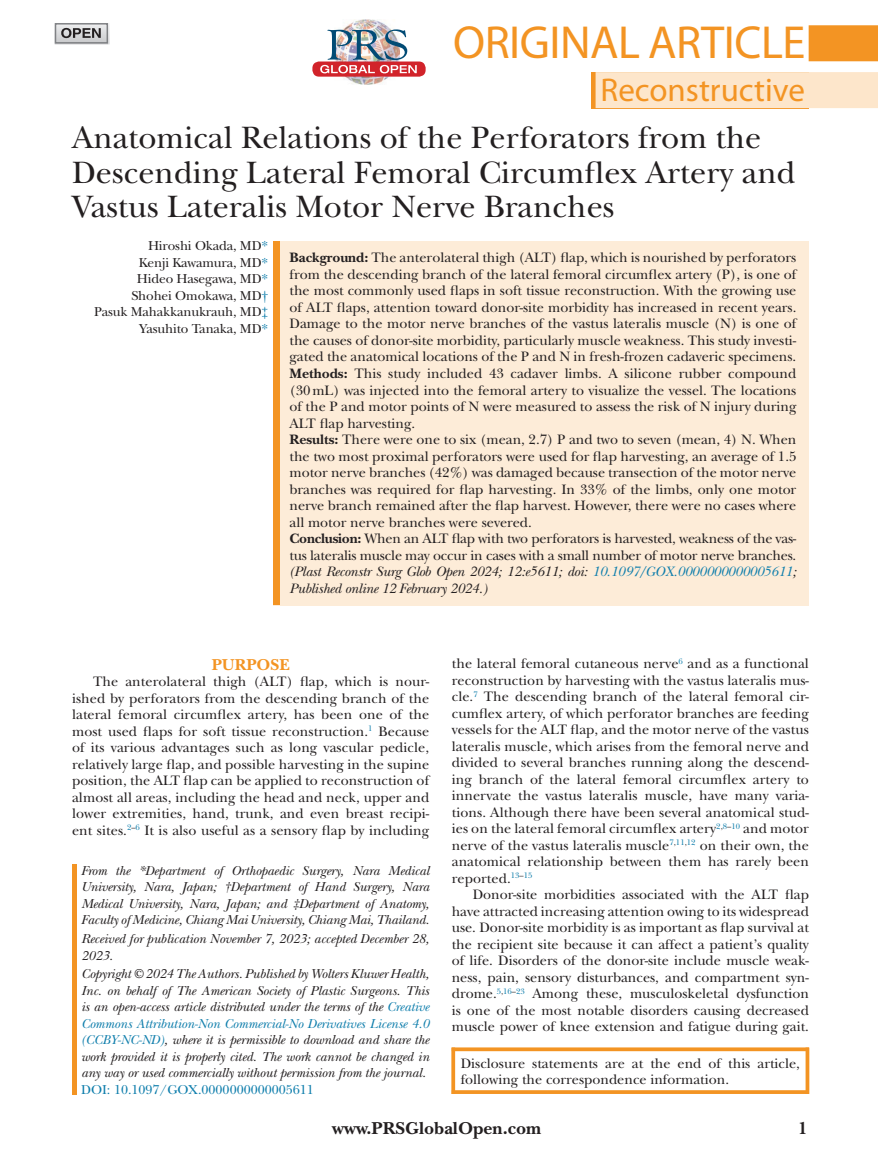
<style>
.page{position:relative;width:878px;height:1175px;background:#fff}
.page>*{position:absolute;margin:0;border:0;box-sizing:border-box;transform-origin:0 0}
.t1{font:46.5px "Myriad Pro";letter-spacing:-.01em;color:#f39423}
.t2{font:33px "Myriad Pro";color:#f39423}
.t3{font:32.25px/34.5px "New Baskerville Std";color:#231f20}
.t4{font:700 18px "New Baskerville Std";color:#231f20}
.t5{font:700 16.5px "New Baskerville Std";color:#f39423}
.t6{font:14.25px/16.5px "New Baskerville Std";color:#231f20;text-align:justify}
.t7{font:italic 13.5px/16.5px "New Baskerville Std";letter-spacing:-.005em;color:#231f20;text-align:justify}
.t8{font:13.5px/16.5px "New Baskerville Std";letter-spacing:-.01em;color:#231f20;text-align:right}
.t9{font:13.5px "New Baskerville Std";color:#0f7eac}
.s1{color:#0f7eac}
.s2{font-weight:700}
.s3{font-style:italic}
.s4{font-style:italic;color:#0f7eac}
</style>
<div class="page">
<div style="left:595px;top:72px;width:283px;height:36px;background:#fde6cb"></div>
<div style="left:808px;top:25px;width:70px;height:36px;background:#f39423"></div>
<img style="left:343px;top:20px;width:48px;height:64px">
<div style="left:312px;top:61px;width:113px;height:16px;background:#d1232a;border-radius:7px"></div>
<img style="left:320px;top:29px;width:97px;height:44px">
<div style="left:274px;top:126px;width:534px;height:479px;background:#fdecd8"></div>
<div style="left:274px;top:240px;width:6px;height:126px;background:#f39423"></div>
<div style="left:274px;top:355px;width:6px;height:77px;background:#f39423"></div>
<div style="left:274px;top:421px;width:6px;height:110px;background:#f39423"></div>
<div style="left:274px;top:520px;width:6px;height:85px;background:#f39423"></div>
<hr style="left:72px;top:864px;width:4px;height:66px;background:#f39423">
<hr style="left:72px;top:930px;width:4px;height:35px;background:#f39423">
<hr style="left:72px;top:965px;width:4px;height:118px;background:#f39423">
<hr style="left:72px;top:1081px;width:4px;height:13px;background:#f39423">
<div style="left:272px;top:126px;width:536px;height:115px;background:#fff"></div>
<img style="left:54px;top:23px;width:55px;height:22px">
<svg style="left:451px;top:1047px;width:4px;height:47px"></svg>
<svg style="left:805px;top:1047px;width:4px;height:47px"></svg>
<svg style="left:452px;top:1047px;width:356px;height:4px"></svg>
<svg style="left:452px;top:1090px;width:356px;height:4px"></svg>
<div style="left:55px;top:23px;width:53px;height:21px;border:2px solid #808285"></div>
<svg style="left:61px;top:28px;width:40px;height:10px"></svg>
<h1 class="t1" style="left:453px;top:14px;width:354px">Original Article</h1>
<h2 class="t2" style="left:600px;top:69px;width:206px">Reconstructive</h2>
<h3 class="t3" style="left:72px;top:121px;width:725px">Anatomical Relations of the Perforators from the<br>Descending Lateral Femoral Circumflex Artery and<br>Vastus Lateralis Motor Nerve Branches</h3>
<p class="t8" style="left:94px;top:238px;width:176px">Hiroshi Okada, MD<span class="s1">*<br></span>Kenji Kawamura, MD<span class="s1">*<br></span>Hideo Hasegawa, MD<span class="s1">*<br></span>Shohei Omokawa, MD<span class="s1">†<br></span>Pasuk Mahakkanukrauh, MD<span class="s1">‡<br></span>Yasuhito Tanaka, MD<span class="s1">*</span></p>
<p class="t6" style="left:289px;top:250px;width:508px;text-align:left"><span class="s2">Background:</span> The anterolateral thigh (ALT) flap, which is nourished by perforators from the descending branch of the lateral femoral circumflex artery (P), is one of the most commonly used flaps in soft tissue reconstruction. With the growing use of ALT flaps, attention toward donor-site morbidity has increased in recent years.<br>Damage to the motor nerve branches of the vastus lateralis muscle (N) is one of the causes of donor-site morbidity, particularly muscle weakness. This study investi&shy;gated the anatomical locations of the P and N in fresh-frozen cadaveric specimens.<br><span class="s2">Methods:</span> This study included 43 cadaver limbs. A silicone rubber compound (30mL) was injected into the femoral artery to visualize the vessel. The locations of the P and motor points of N were measured to assess the risk of N injury during ALT flap harvesting.<br><span class="s2">Results:</span> There were one to six (mean, 2.7) P and two to seven (mean, 4) N. When the two most proximal perforators were used for flap harvesting, an average of 1.5 motor nerve branches (42%) was damaged because transection of the motor nerve branches was required for flap harvesting. In 33% of the limbs, only one motor nerve branch remained after the flap harvest. However, there were no cases where all motor nerve branches were severed.<br><span class="s2">Conclusion:</span> When an ALT flap with two perforators is harvested, weakness of the vas&shy;tus lateralis muscle may occur in cases with a small number of motor nerve branches. <span class="s3">(Plast Reconstr Surg Glob Open 2024; 12:e5611; doi:</span> <span class="s4">10.1097/GOX.0000000000005611</span><span class="s3">; Published online 12 February 2024.)</span></p>
<p class="t5" style="left:212px;top:655px;width:79px">PURPOSE</p>
<p class="t6" style="left:72px;top:673px;width:359px;text-indent:21px">The anterolateral thigh (ALT) flap, which is nour&shy;ished by perforators from the descending branch of the lateral femoral circumflex artery, has been one of the most used flaps for soft tissue reconstruction.<sup>1</sup> Because of its various advantages such as long vascular pedicle, relatively large flap, and possible harvesting in the supine position, the ALT flap can be applied to reconstruction of almost all areas, including the head and neck, upper and lower extremities, hand, trunk, and even breast recipi&shy;ent sites.<sup>2</sup><sup>–</sup><sup>6</sup> It is also useful as a sensory flap by including</p>
<p class="t7" style="left:81px;top:862px;width:350px">From the *Department of Orthopaedic Surgery, Nara Medical University, Nara, Japan; †Department of Hand Surgery, Nara Medical University, Nara, Japan; and ‡Department of Anatomy, Faculty of Medicine, Chiang Mai University, Chiang Mai, Thailand.</p>
<p class="t7" style="left:81px;top:930px;width:349px">Received for publication November 7, 2023; accepted December 28,<br>2023.</p>
<p class="t7" style="left:81px;top:965px;width:350px">Copyright © 2024 The Authors. Published by Wolters Kluwer Health, Inc. on behalf of The American Society of Plastic Surgeons. This is an open-access article distributed under the terms of the <span class="s1">Creative Commons Attribution-Non Commercial-No Derivatives License 4.0 (CCBY-NC-ND)</span>, where it is permissible to download and share the work provided it is properly cited. The work cannot be changed in any way or used commercially without permission from the journal.</p>
<p class="t9" style="left:81px;top:1081px;width:234px">DOI: 10.1097/GOX.0000000000005611</p>
<p class="t6" style="left:451px;top:655px;width:359px">the lateral femoral cutaneous nerve<sup>6</sup> and as a functional reconstruction by harvesting with the vastus lateralis mus&shy;cle.<sup>7</sup> The descending branch of the lateral femoral cir&shy;cumflex artery, of which perforator branches are feeding vessels for the ALT flap, and the motor nerve of the vastus lateralis muscle, which arises from the femoral nerve and divided to several branches running along the descend&shy;ing branch of the lateral femoral circumflex artery to innervate the vastus lateralis muscle, have many varia&shy;tions. Although there have been several anatomical stud&shy;ies on the lateral femoral circumflex artery<sup>2</sup><sup>,</sup><sup>8</sup><sup>–</sup><sup>10</sup> and motor nerve of the vastus lateralis muscle<sup>7</sup><sup>,</sup><sup>11</sup><sup>,</sup><sup>12</sup> on their own, the anatomical relationship between them has rarely been reported.<sup>13</sup><sup>–</sup><sup>15</sup></p>
<p class="t6" style="left:451px;top:886px;width:359px;text-indent:21px">Donor-site morbidities associated with the ALT flap have attracted increasing attention owing to its widespread use. Donor-site morbidity is as important as flap survival at the recipient site because it can affect a patient’s quality of life. Disorders of the donor-site include muscle weak&shy;ness, pain, sensory disturbances, and compartment syn&shy;drome.<sup>5</sup><sup>,</sup><sup>16</sup><sup>–</sup><sup>23</sup> Among these, musculoskeletal dysfunction is one of the most notable disorders causing decreased muscle power of knee extension and fatigue during gait.</p>
<p class="t6" style="left:460px;top:1054px;width:341px">Disclosure statements are at the end of this article, following the correspondence information.</p>
<p class="t4" style="left:332px;top:1118px;width:210px">www.PRSGlobalOpen.com</p>
<p class="t4" style="left:798px;top:1118px;width:11px">1</p>
</div>
